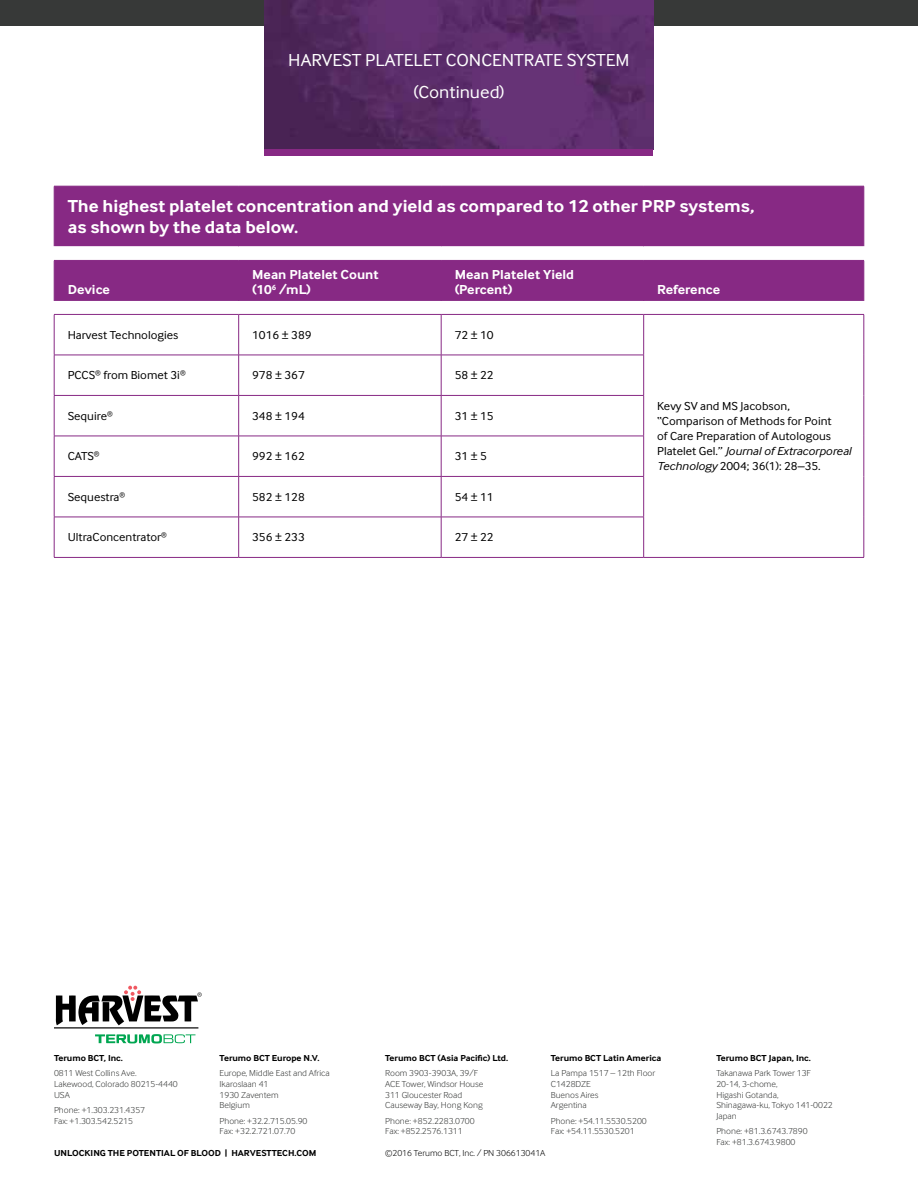
<style>
.page{position:relative;width:918px;height:1188px;background:#fff}
.page>*{position:absolute;margin:0;border:0;box-sizing:border-box;transform-origin:0 0}
.t1{font:700 18px/21px "Terumo BCT";color:#fff}
.t2{font:18px/31.5px "Terumo BCT";color:#fff;text-align:center}
.t3{font:700 13.5px/15px "Terumo BCT";color:#fff}
.t4{font:12px/15px "Terumo BCT";color:#000}
.t5{font:300 9px/10.8px "Terumo BCT";color:#373938}
.t6{font:700 9px "Terumo BCT";color:#000}
.t7{font:300 9px "Terumo BCT";color:#000}
.s1{font-style:italic}
</style>
<div class="page">
<svg style="left:55px;top:187px;width:809px;height:114px;background:#934091"></svg>
<hr style="left:54px;top:186px;width:185px;height:1px;background:#872984">
<hr style="left:54px;top:186px;width:1px;height:60px;background:#872984">
<hr style="left:239px;top:186px;width:202px;height:1px;background:#872984">
<hr style="left:441px;top:186px;width:203px;height:1px;background:#872984">
<hr style="left:644px;top:186px;width:220px;height:1px;background:#872984">
<hr style="left:864px;top:186px;width:1px;height:60px;background:#872984">
<hr style="left:54px;top:246px;width:185px;height:2px;background:#fff">
<hr style="left:239px;top:246px;width:202px;height:2px;background:#fff">
<hr style="left:441px;top:246px;width:203px;height:2px;background:#fff">
<hr style="left:644px;top:246px;width:220px;height:2px;background:#fff">
<hr style="left:54px;top:260px;width:185px;height:1px;background:#872984">
<hr style="left:54px;top:261px;width:1px;height:40px;background:#872984">
<hr style="left:238px;top:355px;width:1px;height:40px;background:#872984">
<hr style="left:238px;top:396px;width:1px;height:40px;background:#872984">
<hr style="left:238px;top:436px;width:1px;height:40px;background:#872984">
<hr style="left:238px;top:477px;width:1px;height:40px;background:#872984">
<hr style="left:238px;top:517px;width:1px;height:40px;background:#872984">
<hr style="left:441px;top:260px;width:203px;height:1px;background:#872984">
<hr style="left:441px;top:355px;width:1px;height:40px;background:#872984">
<hr style="left:643px;top:355px;width:1px;height:40px;background:#872984">
<hr style="left:441px;top:396px;width:1px;height:40px;background:#872984">
<hr style="left:643px;top:396px;width:1px;height:40px;background:#872984">
<hr style="left:441px;top:436px;width:1px;height:40px;background:#872984">
<hr style="left:643px;top:436px;width:1px;height:40px;background:#872984">
<hr style="left:441px;top:477px;width:1px;height:40px;background:#872984">
<hr style="left:643px;top:477px;width:1px;height:40px;background:#872984">
<hr style="left:441px;top:517px;width:1px;height:40px;background:#872984">
<hr style="left:643px;top:517px;width:1px;height:40px;background:#872984">
<hr style="left:239px;top:260px;width:202px;height:1px;background:#872984">
<hr style="left:238px;top:261px;width:1px;height:40px;background:#872984">
<hr style="left:441px;top:261px;width:1px;height:40px;background:#872984">
<hr style="left:644px;top:260px;width:220px;height:1px;background:#872984">
<hr style="left:643px;top:261px;width:1px;height:40px;background:#872984">
<hr style="left:864px;top:261px;width:1px;height:40px;background:#872984">
<hr style="left:441px;top:315px;width:1px;height:40px;background:#872984">
<hr style="left:238px;top:315px;width:1px;height:40px;background:#872984">
<hr style="left:643px;top:315px;width:1px;height:40px;background:#872984">
<hr style="left:54px;top:355px;width:185px;height:1px;background:#872984">
<hr style="left:239px;top:355px;width:202px;height:1px;background:#872984">
<hr style="left:441px;top:355px;width:203px;height:1px;background:#872984">
<hr style="left:54px;top:395px;width:185px;height:1px;background:#872984">
<hr style="left:239px;top:395px;width:202px;height:1px;background:#872984">
<hr style="left:441px;top:395px;width:203px;height:1px;background:#872984">
<hr style="left:54px;top:436px;width:185px;height:1px;background:#872984">
<hr style="left:239px;top:436px;width:202px;height:1px;background:#872984">
<hr style="left:441px;top:436px;width:203px;height:1px;background:#872984">
<hr style="left:54px;top:476px;width:185px;height:1px;background:#872984">
<hr style="left:239px;top:476px;width:202px;height:1px;background:#872984">
<hr style="left:441px;top:476px;width:203px;height:1px;background:#872984">
<hr style="left:54px;top:517px;width:185px;height:1px;background:#872984">
<hr style="left:239px;top:517px;width:202px;height:1px;background:#872984">
<hr style="left:441px;top:517px;width:203px;height:1px;background:#872984">
<hr style="left:54px;top:314px;width:185px;height:1px;background:#872984">
<hr style="left:239px;top:314px;width:202px;height:1px;background:#872984">
<hr style="left:441px;top:314px;width:203px;height:1px;background:#872984">
<hr style="left:54px;top:315px;width:1px;height:40px;background:#872984">
<hr style="left:644px;top:314px;width:220px;height:1px;background:#872984">
<hr style="left:864px;top:315px;width:1px;height:40px;background:#872984">
<hr style="left:864px;top:355px;width:1px;height:40px;background:#872984">
<hr style="left:864px;top:395px;width:1px;height:41px;background:#872984">
<hr style="left:864px;top:436px;width:1px;height:40px;background:#872984">
<hr style="left:864px;top:476px;width:1px;height:41px;background:#872984">
<hr style="left:864px;top:517px;width:1px;height:40px;background:#872984">
<hr style="left:644px;top:557px;width:220px;height:1px;background:#872984">
<hr style="left:54px;top:355px;width:1px;height:40px;background:#872984">
<hr style="left:54px;top:396px;width:1px;height:40px;background:#872984">
<hr style="left:54px;top:436px;width:1px;height:40px;background:#872984">
<hr style="left:54px;top:477px;width:1px;height:40px;background:#872984">
<hr style="left:54px;top:517px;width:1px;height:40px;background:#872984">
<hr style="left:54px;top:557px;width:185px;height:1px;background:#872984">
<hr style="left:239px;top:557px;width:202px;height:1px;background:#872984">
<hr style="left:441px;top:557px;width:203px;height:1px;background:#872984">
<div style="left:0;top:0;width:918px;height:25px;background:#373938"></div>
<svg style="left:54px;top:986px;width:148px;height:57px"></svg>
<img style="left:265px;top:0;width:388px;height:149px">
<div style="left:265px;top:149px;width:388px;height:7px;background:#872984"></div>
<h1 class="t2" style="left:288px;top:44px;width:343px">HARVEST PLATELET CONCENTRATE SYSTEM (Continued)</h1>
<h1 class="t1" style="left:68px;top:196px;width:688px">The highest platelet concentration and yield as compared to 12 other PRP systems, as shown by the data below.</h1>
<h2 class="t3" style="left:68px;top:282px;width:44px">Device</h2>
<h2 class="t3" style="left:252px;top:267px;width:128px">Mean Platelet Count (10<sup>6</sup> /mL)</h2>
<h2 class="t3" style="left:455px;top:267px;width:121px">Mean Platelet Yield (Percent)</h2>
<h3 class="t4" style="left:68px;top:327px;width:112px">Harvest Technologies</h3>
<h3 class="t4" style="left:252px;top:327px;width:61px">1016 ± 389</h3>
<h3 class="t4" style="left:455px;top:327px;width:41px">72 ± 10</h3>
<h3 class="t4" style="left:68px;top:368px;width:120px">PCCS<sup>®</sup> from Biomet 3i<sup>®</sup></h3>
<h3 class="t4" style="left:252px;top:368px;width:54px">978 ± 367</h3>
<h3 class="t4" style="left:455px;top:368px;width:41px">58 ± 22</h3>
<h3 class="t4" style="left:68px;top:408px;width:47px">Sequire<sup>®</sup></h3>
<h3 class="t4" style="left:252px;top:408px;width:54px">348 ± 194</h3>
<h3 class="t4" style="left:455px;top:408px;width:41px">31 ± 15</h3>
<h3 class="t4" style="left:68px;top:449px;width:34px">CATS<sup>®</sup></h3>
<h3 class="t4" style="left:252px;top:449px;width:54px">992 ± 162</h3>
<h3 class="t4" style="left:455px;top:449px;width:34px">31 ± 5</h3>
<h3 class="t4" style="left:68px;top:489px;width:59px">Sequestra<sup>®</sup></h3>
<h3 class="t4" style="left:252px;top:489px;width:54px">582 ± 128</h3>
<h3 class="t4" style="left:455px;top:489px;width:41px">54 ± 11</h3>
<h3 class="t4" style="left:68px;top:530px;width:101px">UltraConcentrator<sup>®</sup></h3>
<h3 class="t4" style="left:252px;top:530px;width:54px">356 ± 233</h3>
<h3 class="t4" style="left:455px;top:530px;width:41px">27 ± 22</h3>
<h2 class="t3" style="left:657px;top:282px;width:65px">Reference</h2>
<h3 class="t4" style="left:657px;top:398px;width:196px">Kevy SV and MS Jacobson, “Comparison of Methods for Point<br>of Care Preparation of Autologous Platelet Gel.” <span class="s1">Journal of Extracorporeal Technology</span> 2004; 36(1): 28–35.</h3>
<p class="t6" style="left:54px;top:1053px;width:70px">Terumo BCT, Inc.</p>
<p class="t5" style="left:54px;top:1068px;width:125px">0811 West Collins Ave.<br>Lakewood, Colorado 80215-4440<br>USA</p>
<p class="t5" style="left:54px;top:1104px;width:93px">Phone: +1.303.231.4357<br>Fax: +1.303.542.5215</p>
<p class="t6" style="left:220px;top:1053px;width:101px">Terumo BCT Europe N.V.</p>
<p class="t5" style="left:220px;top:1068px;width:112px">Europe, Middle East and Africa<br>Ikaroslaan 41<br>1930 Zaventem<br>Belgium</p>
<p class="t5" style="left:220px;top:1115px;width:89px">Phone: +32.2.715.05.90<br>Fax: +32.2.721.07.70</p>
<p class="t6" style="left:54px;top:1148px;width:264px">UNLOCKING THE POTENTIAL OF BLOOD | HARVESTTECH.COM</p>
<p class="t6" style="left:385px;top:1053px;width:125px">Terumo BCT (Asia Pacific) Ltd.</p>
<p class="t5" style="left:385px;top:1068px;width:100px">Room 3903-3903A, 39/F<br>ACE Tower, Windsor House<br>311 Gloucester Road<br>Causeway Bay, Hong Kong</p>
<p class="t5" style="left:385px;top:1115px;width:91px">Phone: +852.2283.0700<br>Fax: +852.2576.1311</p>
<p class="t6" style="left:551px;top:1053px;width:112px">Terumo BCT Latin America</p>
<p class="t5" style="left:551px;top:1068px;width:106px">La Pampa 1517 – 12th Floor<br>C1428DZE<br>Buenos Aires<br>Argentina</p>
<p class="t5" style="left:551px;top:1115px;width:98px">Phone: +54.11.5530.5200<br>Fax: +54.11.5530.5201</p>
<p class="t7" style="left:385px;top:1148px;width:162px">©2016 Terumo BCT, Inc. / PN 306613041A</p>
<p class="t6" style="left:716px;top:1053px;width:96px">Terumo BCT Japan, Inc.</p>
<p class="t5" style="left:716px;top:1068px;width:118px">Takanawa Park Tower 13F<br>20-14, 3-chome,<br>Higashi Gotanda,<br>Shinagawa-ku, Tokyo 141-0022<br>Japan</p>
<p class="t5" style="left:716px;top:1126px;width:93px">Phone: +81.3.6743.7890<br>Fax: +81.3.6743.9800</p>
</div>
